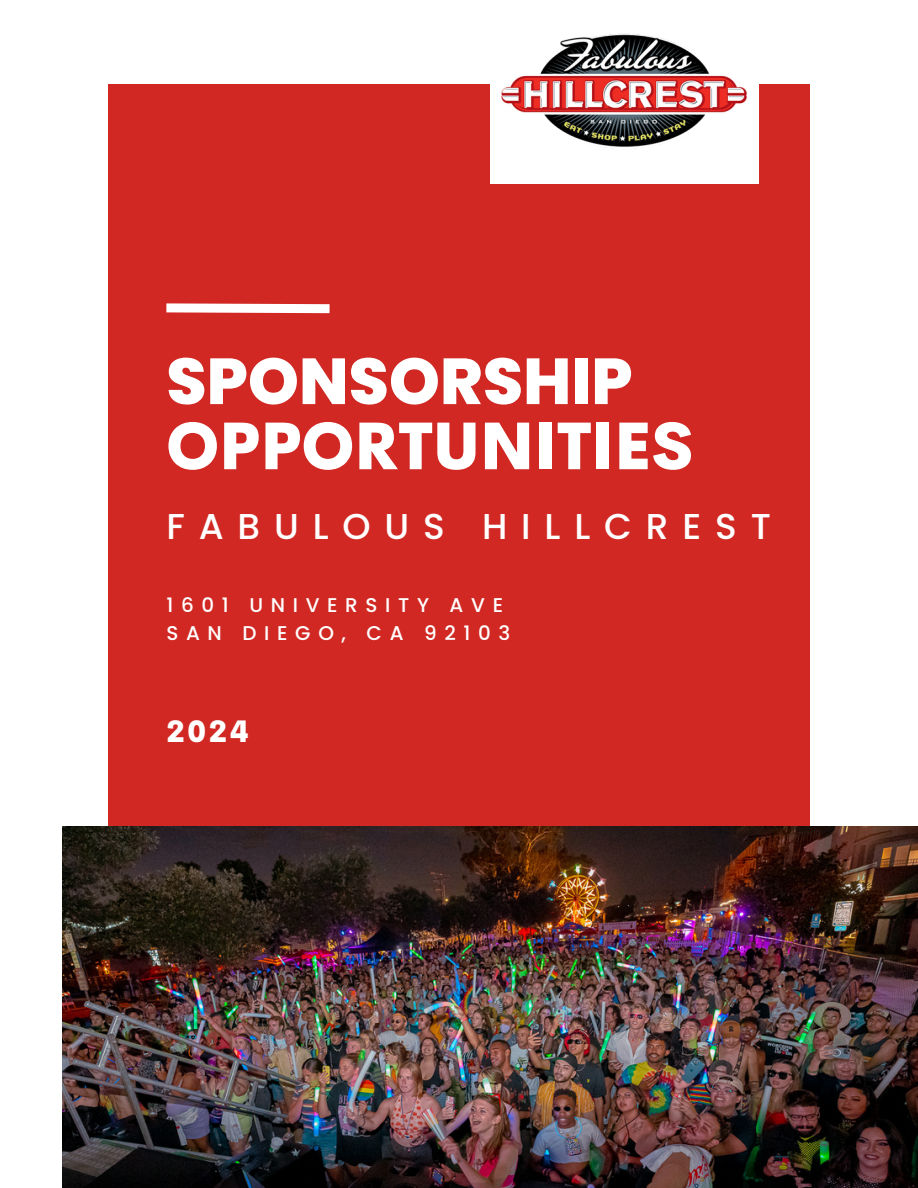
<style>
.page{position:relative;width:918px;height:1188px;background:#fff}
.page>*{position:absolute;margin:0;border:0;box-sizing:border-box;transform-origin:0 0}
.t1{font:800 64.95px "Cerebri Sans";color:#fff}
.t2{font:800 64.95px "Poppins";color:#fff}
.t3{font:500 35.85px "Poppins";letter-spacing:.385em;color:#fff}
.t4{font:800 30px "Cerebri Sans";color:#fff}
.t5{font:500 19.95px/27.6px "Poppins";letter-spacing:.385em;color:#fff}
</style>
<div class="page">
<div style="left:108px;top:84px;width:702px;height:814px;background:#d12823"></div>
<img style="left:62px;top:826px;width:856px;height:362px">
<svg style="left:166px;top:303px;width:164px;height:11px;background:#f6d7d6"></svg>
<div style="left:490px;top:0;width:269px;height:183px;background:#fff"></div>
<img style="left:501px;top:33px;width:246px;height:116px">
<p class="t2" style="left:166px;top:336px;width:468px">SPONSORSHIP</p>
<h2 class="t1" style="left:166px;top:404px;width:528px">OPPORTUNITIES</h2>
<h1 class="t3" style="left:166px;top:502px;width:606px">FABULOUS HILLCREST</h1>
<h1 class="t5" style="left:166px;top:591px;width:346px">1601 UNIVERSITY AVE<br>SAN DIEGO, CA 92103</h1>
<h3 class="t4" style="left:166px;top:712px;width:84px">2024</h3>
</div>
